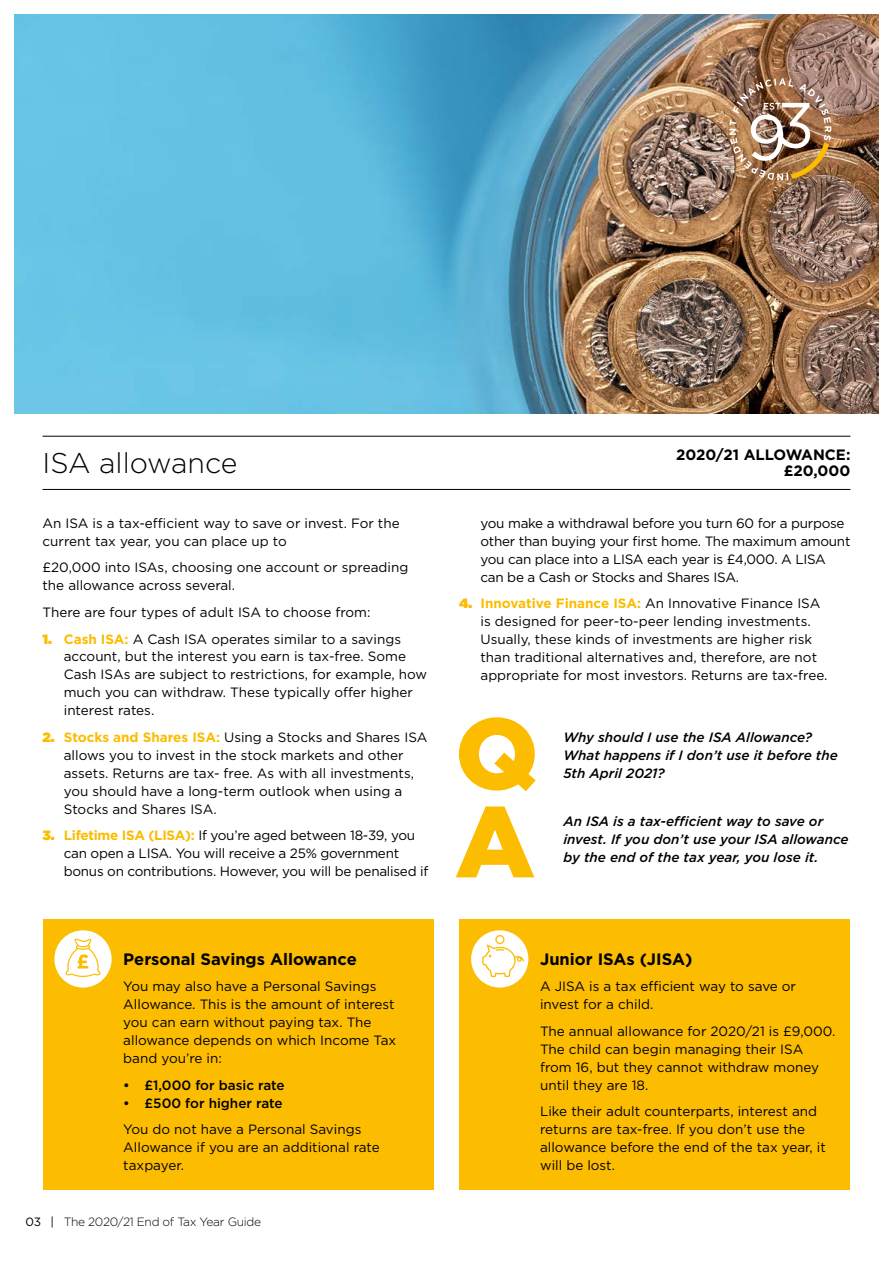
<style>
.page{position:relative;width:893px;height:1263px;background:#fff}
.page>*{position:absolute;margin:0;border:0;box-sizing:border-box;transform-origin:0 0}
.t1{font:900 100.5px "Gotham";color:#fcbc00}
.t2{font:300 28.5px "Gotham";color:#000}
.t3{font:700 16.5px "Gotham";color:#000}
.t4{font:700 15px/16px "Gotham";color:#000;text-align:right}
.t5{font:13.5px/18px "Gotham";color:#000}
.t6{font:13.5px/18px "Gotham";letter-spacing:-.02em;color:#000}
.t7{font:italic 500 13.5px/18px "Gotham";color:#000}
.t8{font:500 13.5px "Gotham";color:#000}
.t9{font:300 12px "Gotham";letter-spacing:-.025em;color:#000}
.s1{font-weight:900;color:#fcbc00}
.s2{font-weight:700;color:#fcbc00}
.s3{font-weight:400}
</style>
<div class="page">
<img style="left:15px;top:15px;width:863px;height:398px">
<img style="left:729px;top:78px;width:102px;height:102px">
<hr style="left:43px;top:436px;width:807px;height:1px;background:#000">
<hr style="left:43px;top:489px;width:807px;height:1px;background:#000">
<div style="left:43px;top:919px;width:390px;height:270px;background:#fcbc00"></div>
<div style="left:54px;top:930px;width:58px;height:57px;background:#fff;border-radius:50%"></div>
<div style="left:460px;top:919px;width:390px;height:270px;background:#fcbc00"></div>
<div style="left:471px;top:930px;width:57px;height:57px;background:#fff;border-radius:50%"></div>
<svg style="left:482px;top:935px;width:42px;height:42px"></svg>
<svg style="left:65px;top:938px;width:36px;height:39px"></svg>
<h2 class="t2" style="left:43px;top:448px;width:197px">ISA allowance</h2>
<p class="t4" style="left:676px;top:446px;width:176px">2020/21 ALLOWANCE: £20,000</p>
<p class="t5" style="left:43px;top:514px;width:359px">An ISA is a tax-efficient way to save or invest. For the current tax year, you can place up to</p>
<p class="t5" style="left:43px;top:558px;width:367px">£20,000 into ISAs, choosing one account or spreading the allowance across several.</p>
<p class="t5" style="left:43px;top:603px;width:329px">There are four types of adult ISA to choose from:</p>
<p class="t5" style="left:64px;top:629px;width:365px;text-indent:-21px"><span class="s1">1.</span> <span class="s2">Cash ISA:</span> A Cash ISA operates similar to a savings account, but the interest you earn is tax-free. Some Cash ISAs are subject to restrictions, for example, how much you can withdraw. These typically offer higher interest rates.</p>
<p class="t5" style="left:64px;top:728px;width:365px;text-indent:-21px"><span class="s1">2.</span> <span class="s2">Stocks and Shares ISA:</span> Using a Stocks and Shares ISA allows you to invest in the stock markets and other assets. Returns are tax- free. As with all investments, you should have a long-term outlook when using a Stocks and Shares ISA.</p>
<p class="t6" style="left:64px;top:826px;width:366px;text-indent:-21px"><span class="s1">3.</span> <span class="s2">Lifetime ISA (LISA):</span> If you’re aged between 18-39, you can open a LISA. You will receive a 25% government bonus on contributions. However, you will be penalised if</p>
<p class="t6" style="left:480px;top:514px;width:371px">you make a withdrawal before you turn 60 for a purpose other than buying your first home. The maximum amount you can place into a LISA each year is £4,000. A LISA can be a Cash or Stocks and Shares ISA.</p>
<p class="t5" style="left:480px;top:594px;width:348px;text-indent:-21px"><span class="s1">4.</span> <span class="s2">Innovative Finance ISA:</span> An Innovative Finance ISA is designed for peer-to-peer lending investments.<br>Usually, these kinds of investments are higher risk than traditional alternatives and, therefore, are not appropriate for most investors. Returns are tax-free.</p>
<h1 class="t1" style="left:455px;top:695px;width:85px">Q</h1>
<p class="t7" style="left:563px;top:728px;width:276px">Why should I use the ISA Allowance?<br>What happens if I don’t use it before the<br>5th April 2021?</p>
<h1 class="t1" style="left:455px;top:784px;width:81px">A</h1>
<p class="t7" style="left:563px;top:812px;width:287px">An ISA is a tax-efficient way to save or invest. If you don’t use your ISA allowance by the end of the tax year, you lose it.</p>
<p class="t3" style="left:123px;top:949px;width:235px">Personal Savings Allowance</p>
<p class="t5" style="left:123px;top:977px;width:274px">You may also have a Personal Savings Allowance. This is the amount of interest you can earn without paying tax. The allowance depends on which Income Tax band you’re in:</p>
<p class="t8" style="left:123px;top:1077px;width:163px">• £1,000 for basic rate</p>
<p class="t8" style="left:123px;top:1095px;width:161px">• £500 for higher rate</p>
<p class="t5" style="left:123px;top:1120px;width:258px">You do not have a Personal Savings<br>Allowance if you are an additional rate taxpayer.</p>
<p class="t9" style="left:26px;top:1215px;width:237px"><span class="s3">03 |</span> The 2020/21 End of Tax Year Guide</p>
<p class="t3" style="left:540px;top:949px;width:154px">Junior ISAs (JISA)</p>
<p class="t5" style="left:540px;top:977px;width:258px">A JISA is a tax efficient way to save or invest for a child.</p>
<p class="t5" style="left:540px;top:1021px;width:297px">The annual allowance for 2020/21 is £9,000.<br>The child can begin managing their ISA from 16, but they cannot withdraw money until they are 18.</p>
<p class="t5" style="left:540px;top:1102px;width:287px">Like their adult counterparts, interest and returns are tax-free. If you don’t use the allowance before the end of the tax year, it will be lost.</p>
</div>
